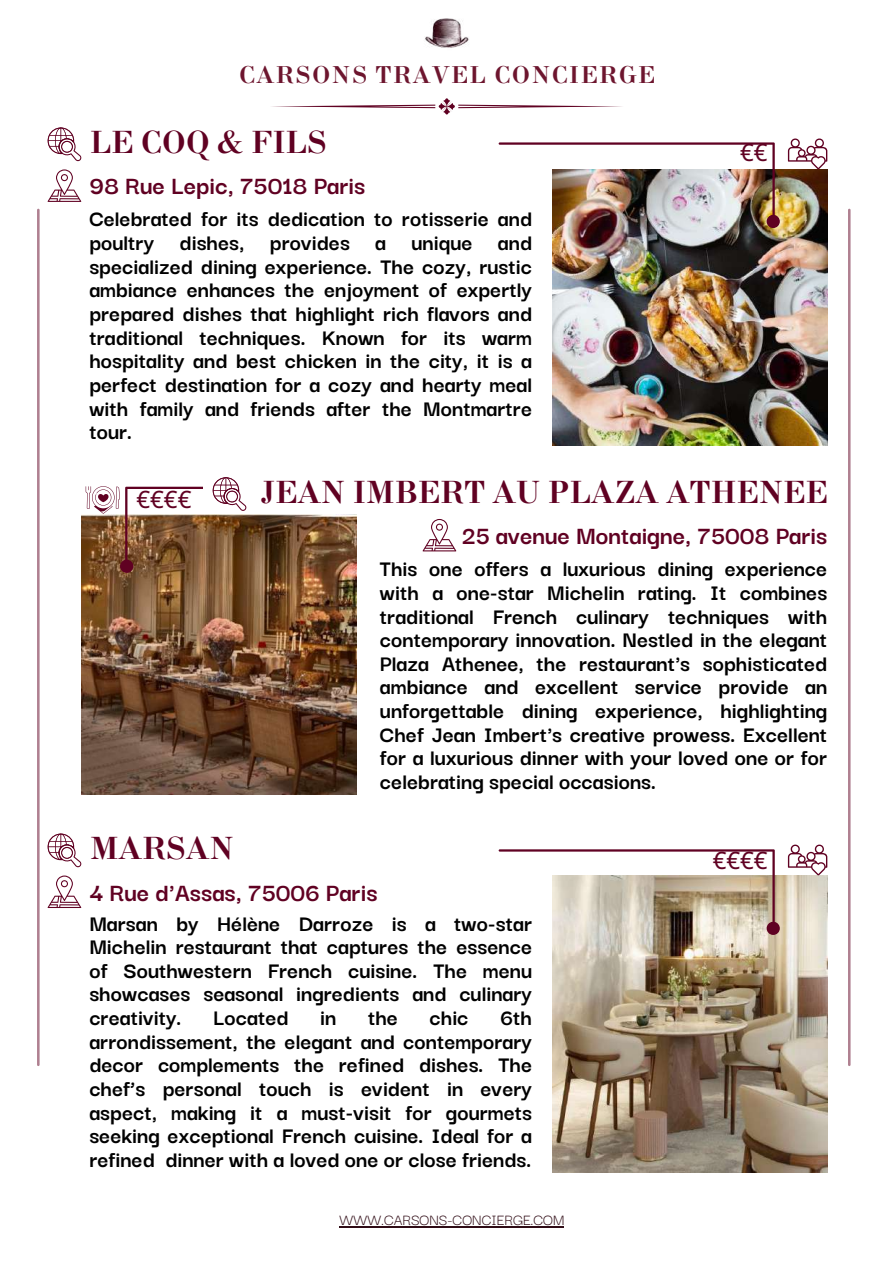
<style>
.page{position:relative;width:894px;height:1264px;background:#fff}
.page>*{position:absolute;margin:0;border:0;box-sizing:border-box;transform-origin:0 0}
.t1{font:700 31.5px "New Standard";color:#600122}
.t2{font:700 27px "Darker Grotesque";color:#600122}
.t3{font:700 24px/23.7px "Darker Grotesque";color:#000;text-align:justify}
.t4{font:700 24px "New Standard";letter-spacing:.06em;color:#6d152e}
.t5{font:24px "Noto Sans";color:#600122}
.t6{font:16.5px "Darker Grotesque";color:#300c16}
</style>
<div class="page">
<img style="left:425px;top:18px;width:44px;height:30px">
<svg style="left:272px;top:98px;width:350px;height:16px"></svg>
<hr style="left:37px;top:209px;width:2px;height:857px;background:#600122">
<hr style="left:847px;top:209px;width:3px;height:857px;background:#600122">
<svg style="left:48px;top:169px;width:33px;height:33px"></svg>
<img style="left:552px;top:169px;width:274px;height:276px">
<svg style="left:422px;top:519px;width:34px;height:32px"></svg>
<img style="left:552px;top:875px;width:274px;height:297px">
<svg style="left:48px;top:875px;width:33px;height:33px"></svg>
<img style="left:81px;top:515px;width:275px;height:279px">
<img style="left:498px;top:142px;width:281px;height:86px">
<svg style="left:498px;top:849px;width:281px;height:85px"></svg>
<svg style="left:48px;top:127px;width:33px;height:34px"></svg>
<svg style="left:48px;top:833px;width:33px;height:34px"></svg>
<hr style="left:339px;top:1226px;width:225px;height:1px;background:#300c16">
<svg style="left:787px;top:138px;width:40px;height:31px"></svg>
<svg style="left:787px;top:844px;width:40px;height:31px"></svg>
<svg style="left:86px;top:477px;width:271px;height:96px"></svg>
<p class="t4" style="left:239px;top:60px;width:417px">CARSONS TRAVEL CONCIERGE</p>
<h1 class="t1" style="left:89px;top:122px;width:238px">LE COQ &amp; FILS</h1>
<p class="t2" style="left:89px;top:166px;width:277px">98 Rue Lepic, 75018 Paris</p>
<p class="t3" style="left:89px;top:205px;width:444px">Celebrated for its dedication to rotisserie and poultry dishes, provides a unique and specialized dining experience. The cozy, rustic ambiance enhances the enjoyment of expertly prepared dishes that highlight rich flavors and traditional techniques. Known for its warm hospitality and best chicken in the city, it is a perfect destination for a cozy and hearty meal with family and friends after the Montmartre tour.</p>
<p class="t5" style="left:740px;top:135px;width:29px">€€</p>
<p class="t5" style="left:136px;top:482px;width:56px">€€€€</p>
<h1 class="t1" style="left:89px;top:828px;width:146px">MARSAN</h1>
<h1 class="t1" style="left:261px;top:471px;width:567px">JEAN IMBERT AU PLAZA ATHENEE</h1>
<p class="t2" style="left:461px;top:515px;width:367px">25 avenue Montaigne, 75008 Paris</p>
<p class="t3" style="left:380px;top:555px;width:448px">This one offers a luxurious dining experience with a one-star Michelin rating. It combines traditional French culinary techniques with contemporary innovation. Nestled in the elegant Plaza Athenee, the restaurant's sophisticated ambiance and excellent service provide an unforgettable dining experience, highlighting Chef Jean Imbert's creative prowess. Excellent for a luxurious dinner with your loved one or for celebrating special occasions.</p>
<p class="t5" style="left:712px;top:843px;width:56px">€€€€</p>
<p class="t2" style="left:89px;top:872px;width:289px">4 Rue d'Assas, 75006 Paris</p>
<p class="t3" style="left:89px;top:909px;width:444px">Marsan by Hélène Darroze is a two-star Michelin restaurant that captures the essence of Southwestern French cuisine. The menu showcases seasonal ingredients and culinary creativity.</p>
<p class="t3" style="left:89px;top:1004px;width:444px;text-indent:410px">6th arrondissement, the elegant and contemporary decor complements the refined dishes. The chef’s personal touch is evident in every aspect, making it a must-visit for gourmets seeking exceptional French cuisine. Ideal for a refined dinner with a loved one or close friends.</p>
<p class="t3" style="left:213px;top:1004px;width:77px">Located</p>
<p class="t3" style="left:320px;top:1004px;width:18px">in</p>
<p class="t3" style="left:368px;top:1004px;width:31px">the</p>
<p class="t3" style="left:429px;top:1004px;width:40px">chic</p>
<p class="t6" style="left:339px;top:1207px;width:226px">WWW.CARSONS-CONCIERGE.COM</p>
</div>
